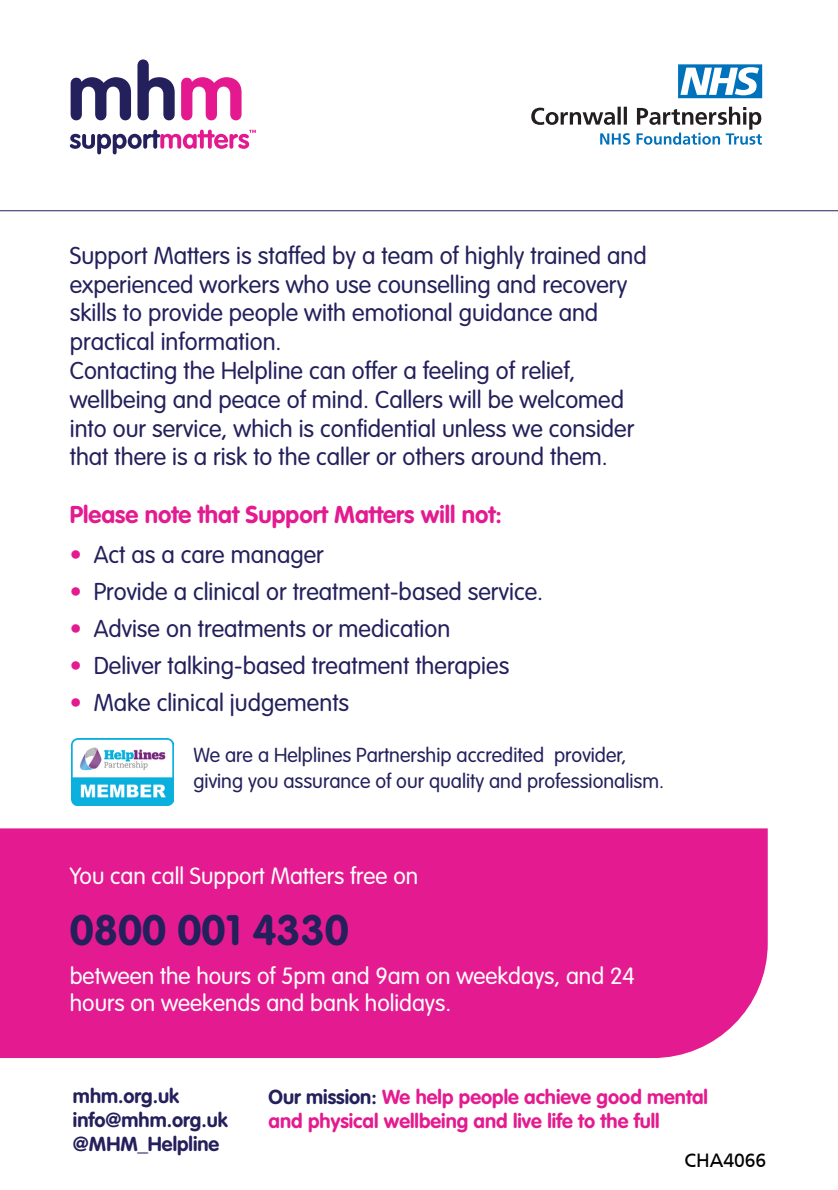
<style>
.page{position:relative;width:838px;height:1190px;background:#fff}
.page>*{position:absolute;margin:0;border:0;box-sizing:border-box;transform-origin:0 0}
.t1{font:700 42px "VAG Rounded Std";color:#24205c}
.Body_Copy{font:300 24px/28.8px "VAG Rounded Std";color:#24205c}
.Sub_Heading{font:700 24px "VAG Rounded Std";color:#e41b90}
.Contact_Header{font:300 23.2px/27.8px "VAG Rounded Std";color:#fff}
.t2{font:300 20px/26px "VAG Rounded Std";color:#24205c}
.t3{font:700 20px/24px "VAG Rounded Std";color:#e41b90}
.t4{font:700 20px/24px "VAG Rounded Std";color:#24205c}
.t5{font:20px "Frutiger";color:#000}
.s1{color:#e41b90}
.s2{color:#24205c}
</style>
<div class="page">
<div style="left:0;top:828px;width:768px;height:230px;background:#e41b90"></div>
<svg style="left:71px;top:77px;width:60px;height:43px"></svg>
<svg style="left:137px;top:59px;width:38px;height:61px"></svg>
<svg style="left:181px;top:77px;width:61px;height:43px"></svg>
<svg style="left:70px;top:130px;width:186px;height:24px"></svg>
<hr style="left:0;top:210px;width:838px;height:1px;background:#24205c">
<img style="left:72px;top:739px;width:101px;height:66px">
<svg style="left:531px;top:107px;width:231px;height:38px"></svg>
<svg style="left:678px;top:64px;width:84px;height:34px"></svg>
<p class="Body_Copy" style="left:70px;top:242px;width:578px">Support Matters is staffed by a team of highly trained and experienced workers who use counselling and recovery skills to provide people with emotional guidance and practical information.</p>
<p class="Body_Copy" style="left:70px;top:357px;width:566px">Contacting the Helpline can offer a feeling of relief, wellbeing and peace of mind. Callers will be welcomed into our service, which is confidential unless we consider that there is a risk to the caller or others around them.</p>
<p class="Sub_Heading" style="left:70px;top:500px;width:434px">Please note that Support Matters will not:</p>
<p class="Body_Copy" style="left:70px;top:541px;width:255px"><span class="s1">•</span> Act as a care manager</p>
<p class="Body_Copy" style="left:70px;top:578px;width:475px"><span class="s1">•</span> Provide a clinical or treatment-based service.</p>
<p class="Body_Copy" style="left:70px;top:615px;width:382px"><span class="s1">•</span> Advise on treatments or medication</p>
<p class="Body_Copy" style="left:70px;top:652px;width:441px"><span class="s1">•</span> Deliver talking-based treatment therapies</p>
<p class="Body_Copy" style="left:70px;top:689px;width:281px"><span class="s1">•</span> Make clinical judgements</p>
<p class="t2" style="left:193px;top:743px;width:472px">We are a Helplines Partnership accredited provider, giving you assurance of our quality and professionalism.</p>
<p class="Contact_Header" style="left:70px;top:862px;width:350px">You can call Support Matters free on</p>
<p class="t1" style="left:70px;top:906px;width:281px">0800 001 4330</p>
<p class="Contact_Header" style="left:70px;top:962px;width:566px">between the hours of 5pm and 9am on weekdays, and 24 hours on weekends and bank holidays.</p>
<p class="t4" style="left:73px;top:1085px;width:156px">mhm.org.uk info@mhm.org.uk</p>
<p class="t4" style="left:73px;top:1133px;width:148px">@MHM_Helpline</p>
<p class="t3" style="left:269px;top:1086px;width:441px"><span class="s2">Our mission:</span> We help people achieve good mental and physical wellbeing and live life to the full</p>
<p class="t5" style="left:684px;top:1149px;width:83px">CHA4066</p>
</div>
